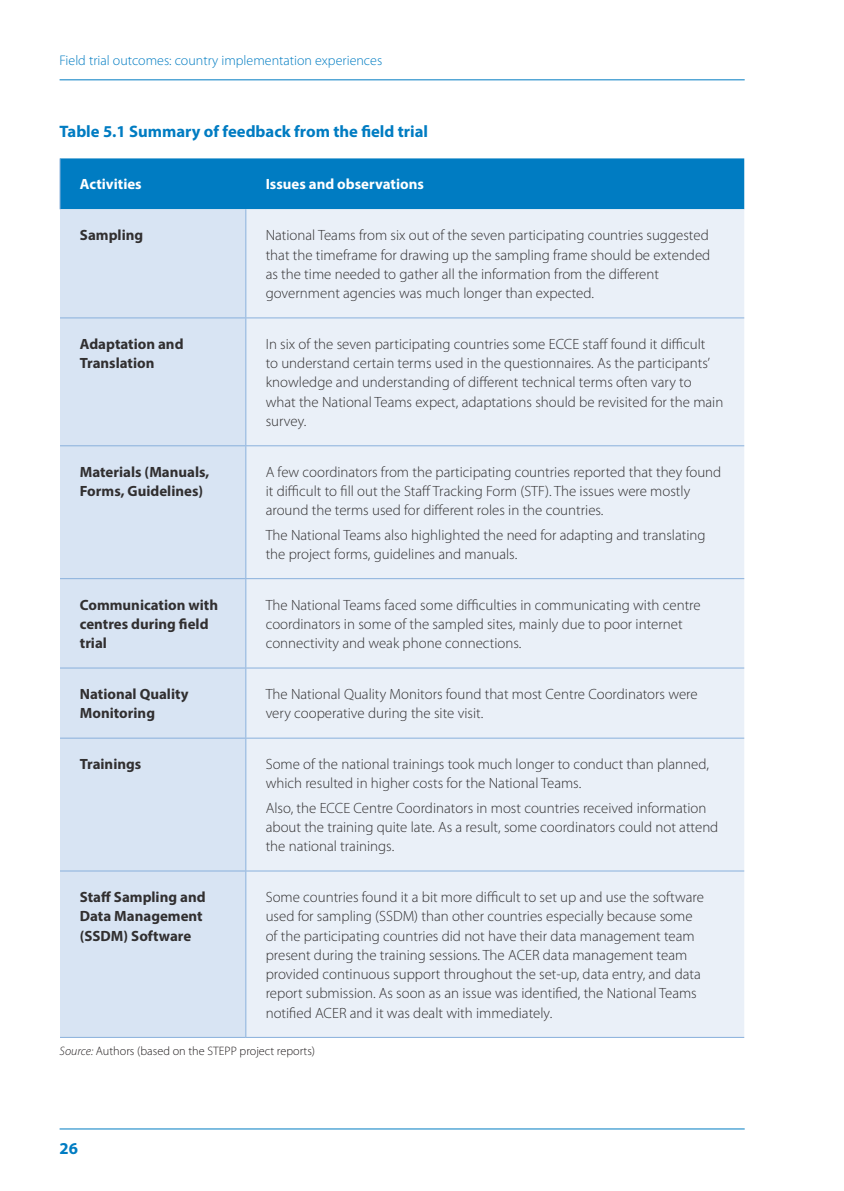
<style>
.page{position:relative;width:844px;height:1191px;background:#fff}
.page>*{position:absolute;margin:0;border:0;box-sizing:border-box;transform-origin:0 0}
.t1{font:700 16.62px "Myriad Pro";color:#007cc2}
.t2{font:300 14.88px/19.2px "Myriad Pro";color:#312f30}
.t3{font:700 14.88px/19.2px "Myriad Pro";color:#312f30}
.t4{font:700 14.88px "Myriad Pro";color:#fff}
.t5{font:300 14px "Myriad Pro";color:#007cc2}
.t6{font:300 12.25px "Myriad Pro";color:#231f20}
.s1{font-style:italic}
</style>
<div class="page">
<hr style="left:60px;top:1128px;width:684px;height:1px;background:#007cc2">
<hr style="left:60px;top:79px;width:684px;height:1px;background:#007cc2">
<div style="left:61px;top:158px;width:683px;height:51px;background:#007cc2"></div>
<div style="left:60px;top:209px;width:185px;height:828px;background:#d8e4f3"></div>
<div style="left:246px;top:209px;width:498px;height:828px;background:#eaf0f8"></div>
<hr style="left:245px;top:209px;width:1px;height:108px;background:#89b0dc">
<hr style="left:60px;top:317px;width:186px;height:1px;background:#89b0dc">
<hr style="left:246px;top:317px;width:498px;height:1px;background:#89b0dc">
<hr style="left:245px;top:318px;width:1px;height:127px;background:#89b0dc">
<hr style="left:60px;top:445px;width:186px;height:1px;background:#89b0dc">
<hr style="left:246px;top:445px;width:498px;height:1px;background:#89b0dc">
<hr style="left:245px;top:446px;width:1px;height:132px;background:#89b0dc">
<hr style="left:60px;top:578px;width:186px;height:1px;background:#89b0dc">
<hr style="left:246px;top:578px;width:498px;height:1px;background:#89b0dc">
<hr style="left:245px;top:579px;width:1px;height:88px;background:#89b0dc">
<hr style="left:60px;top:667px;width:186px;height:1px;background:#89b0dc">
<hr style="left:246px;top:667px;width:498px;height:1px;background:#89b0dc">
<hr style="left:245px;top:668px;width:1px;height:69px;background:#89b0dc">
<hr style="left:60px;top:737px;width:186px;height:1px;background:#89b0dc">
<hr style="left:246px;top:737px;width:498px;height:1px;background:#89b0dc">
<hr style="left:245px;top:738px;width:1px;height:132px;background:#89b0dc">
<hr style="left:60px;top:870px;width:186px;height:1px;background:#89b0dc">
<hr style="left:246px;top:870px;width:498px;height:1px;background:#89b0dc">
<hr style="left:245px;top:871px;width:1px;height:166px;background:#89b0dc">
<hr style="left:60px;top:1037px;width:186px;height:1px;background:#89b0dc">
<hr style="left:246px;top:1037px;width:498px;height:1px;background:#89b0dc">
<hr style="left:60px;top:158px;width:1px;height:51px;background:#89b0dc">
<p class="t5" style="left:60px;top:51px;width:324px">Field trial outcomes: country implementation experiences</p>
<p class="t1" style="left:60px;top:120px;width:370px">Table 5.1 Summary of feedback from the field trial</p>
<p class="t4" style="left:80px;top:175px;width:63px">Activities</p>
<p class="t4" style="left:265px;top:175px;width:160px">Issues and observations</p>
<p class="t3" style="left:80px;top:225px;width:65px">Sampling</p>
<p class="t2" style="left:265px;top:225px;width:446px">National Teams from six out of the seven participating countries suggested that the timeframe for drawing up the sampling frame should be extended as the time needed to gather all the information from the different government agencies was much longer than expected.</p>
<p class="t3" style="left:80px;top:334px;width:105px">Adaptation and<br>Translation</p>
<p class="t2" style="left:265px;top:334px;width:459px">In six of the seven participating countries some ECCE staff found it difficult<br>to understand certain terms used in the questionnaires. As the participants’ knowledge and understanding of different technical terms often vary to what the National Teams expect, adaptations should be revisited for the main survey.</p>
<p class="t3" style="left:80px;top:462px;width:131px">Materials (Manuals,<br>Forms, Guidelines)</p>
<p class="t2" style="left:265px;top:462px;width:457px">A few coordinators from the participating countries reported that they found it difficult to fill out the Staff Tracking Form (STF). The issues were mostly around the terms used for different roles in the countries.</p>
<p class="t2" style="left:265px;top:525px;width:441px">The National Teams also highlighted the need for adapting and translating the project forms, guidelines and manuals.</p>
<p class="t3" style="left:80px;top:594px;width:140px">Communication with centres during field trial</p>
<p class="t2" style="left:265px;top:595px;width:436px">The National Teams faced some difficulties in communicating with centre coordinators in some of the sampled sites, mainly due to poor internet connectivity and weak phone connections.</p>
<p class="t3" style="left:80px;top:684px;width:110px">National Quality<br>Monitoring</p>
<p class="t2" style="left:265px;top:684px;width:433px">The National Quality Monitors found that most Centre Coordinators were very cooperative during the site visit.</p>
<p class="t3" style="left:80px;top:754px;width:63px">Trainings</p>
<p class="t2" style="left:265px;top:754px;width:444px">Some of the national trainings took much longer to conduct than planned, which resulted in higher costs for the National Teams.</p>
<p class="t2" style="left:265px;top:798px;width:454px">Also, the ECCE Centre Coordinators in most countries received information about the training quite late. As a result, some coordinators could not attend the national trainings.</p>
<p class="t3" style="left:80px;top:887px;width:127px">Staff Sampling and<br>Data Management (SSDM) Software</p>
<p class="t2" style="left:265px;top:887px;width:439px">Some countries found it a bit more difficult to set up and use the software used for sampling (SSDM) than other countries especially because some of the participating countries did not have their data management team present during the training sessions. The ACER data management team provided continuous support throughout the set-up, data entry, and data report submission. As soon as an issue was identified, the National Teams notified ACER and it was dealt with immediately.</p>
<p class="t6" style="left:60px;top:1043px;width:257px"><span class="s1">Source:</span> Authors (based on the STEPP project reports)</p>
<p class="t1" style="left:60px;top:1137px;width:20px">26</p>
</div>
